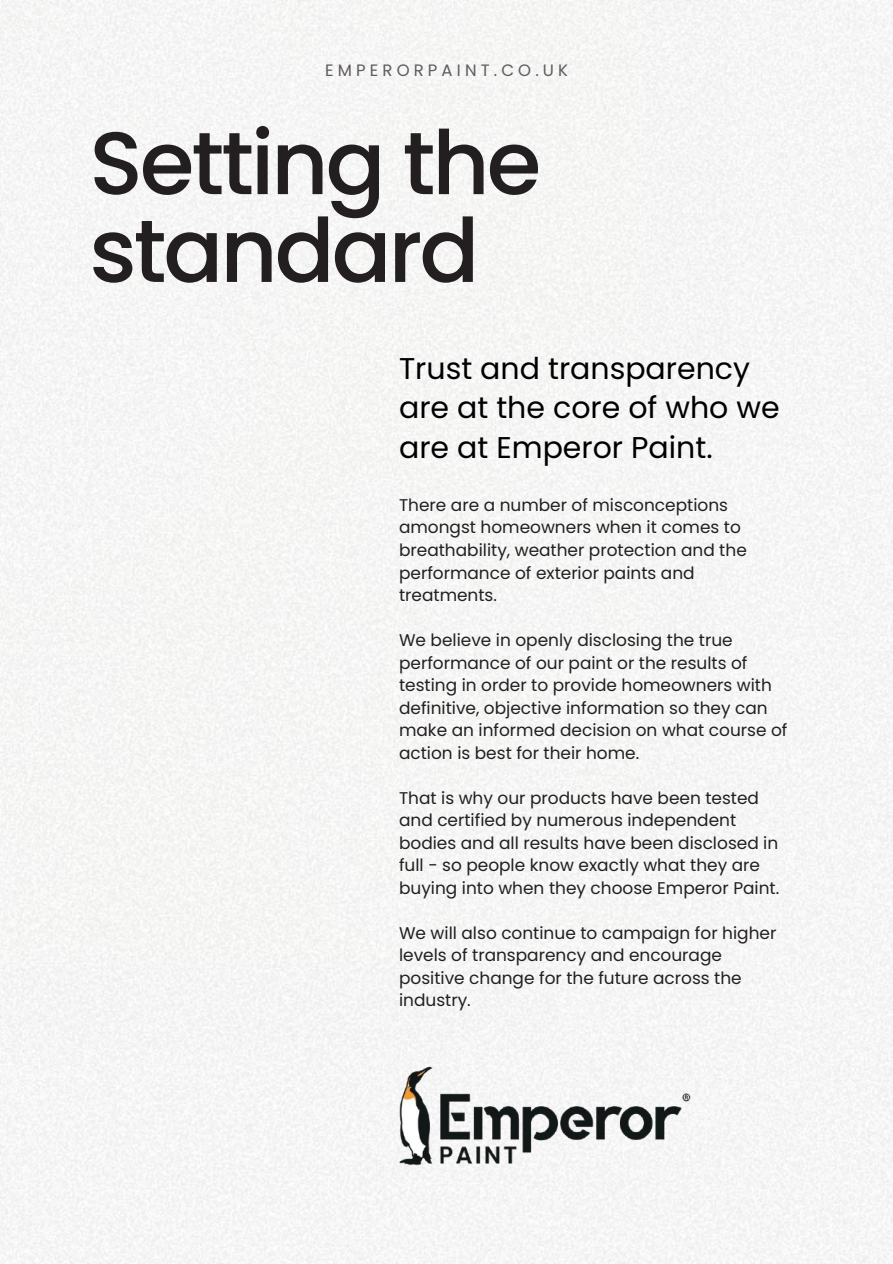
<style>
.page{position:relative;width:893px;height:1264px;background:#fff}
.page>*{position:absolute;margin:0;border:0;box-sizing:border-box;transform-origin:0 0}
.t1{font:500 88.5px/87.8px "Poppins";letter-spacing:-.035em;color:#231f20}
.t2{font:30px/39.3px "Poppins";color:#000}
.t3{font:16.95px/22.5px "Poppins";color:#231f20}
.t4{font:16.5px "Poppins";letter-spacing:.25em;color:#605b5d}
</style>
<div class="page">
<img style="left:399px;top:1054px;width:319px;height:119px">
<p class="t4" style="left:325px;top:58px;width:244px">EMPERORPAINT.CO.UK</p>
<h1 class="t1" style="left:89px;top:119px;width:453px">Setting the standard</h1>
<h2 class="t2" style="left:399px;top:349px;width:382px">Trust and transparency are at the core of who we are at Emperor Paint.</h2>
<p class="t3" style="left:399px;top:494px;width:349px">There are a number of misconceptions amongst homeowners when it comes to breathability, weather protection and the performance of exterior paints and treatments.</p>
<p class="t3" style="left:399px;top:629px;width:390px">We believe in openly disclosing the true performance of our paint or the results of testing in order to provide homeowners with definitive, objective information so they can make an informed decision on what course of action is best for their home.</p>
<p class="t3" style="left:399px;top:786px;width:382px">That is why our products have been tested and certified by numerous independent bodies and all results have been disclosed in full - so people know exactly what they are buying into when they choose Emperor Paint.</p>
<p class="t3" style="left:399px;top:921px;width:379px">We will also continue to campaign for higher levels of transparency and encourage positive change for the future across the industry.</p>
</div>
